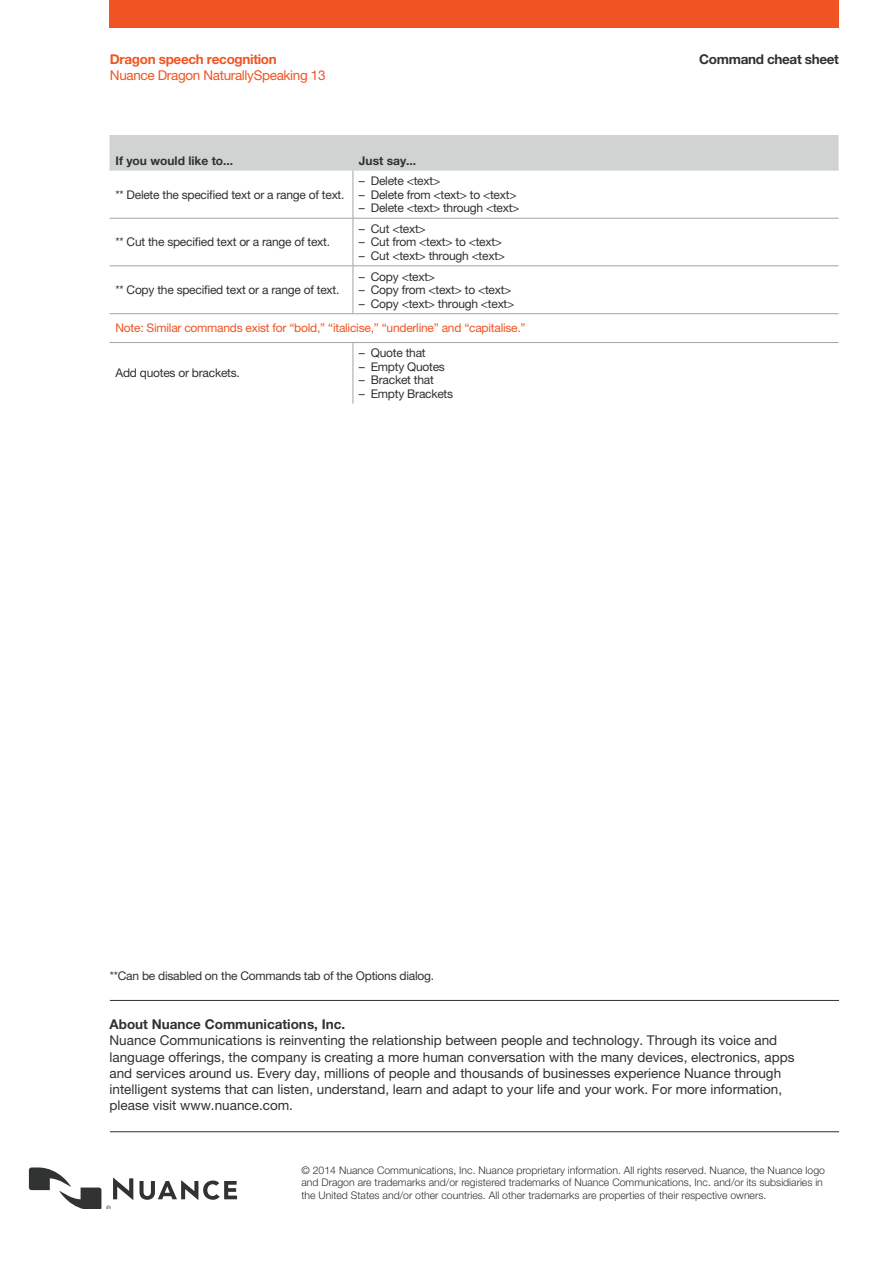
<style>
.page{position:relative;width:893px;height:1263px;background:#fff}
.page>*{position:absolute;margin:0;border:0;box-sizing:border-box;transform-origin:0 0}
.t1{font:13.5px/16.2px "Helvetica Neue LT Pro";color:#323131}
.t2{font:13.5px "Helvetica Neue LT Pro";letter-spacing:-.025em;color:#f15422}
.t3{font:700 13.5px "Helvetica Neue LT Pro";color:#323131}
.t4{font:700 13.5px "Helvetica Neue LT Pro";letter-spacing:-.025em;color:#f15422}
.t5{font:700 13.5px "Helvetica Neue LT Pro";letter-spacing:-.025em;color:#323131}
.t6{font:12px "Helvetica Neue LT Pro";letter-spacing:-.02em;color:#303131}
.t7{font:12px "Helvetica Neue LT Pro";letter-spacing:-.02em;color:#f15422}
.t8{font:700 12px "Helvetica Neue LT Pro";color:#303131}
.t9{font:300 10.5px/12.6px "Helvetica Neue LT Pro";color:#323131}
</style>
<div class="page">
<div style="left:110px;top:0;width:729px;height:27px;background:#f15422"></div>
<div style="left:110px;top:135px;width:729px;height:36px;background:#d1d2d2"></div>
<hr style="left:353px;top:171px;width:1px;height:47px;background:#a0a3a8">
<hr style="left:110px;top:218px;width:243px;height:1px;background:#a0a3a8">
<hr style="left:353px;top:218px;width:486px;height:1px;background:#a0a3a8">
<hr style="left:353px;top:219px;width:1px;height:46px;background:#a0a3a8">
<hr style="left:110px;top:265px;width:243px;height:1px;background:#a0a3a8">
<hr style="left:353px;top:265px;width:486px;height:1px;background:#a0a3a8">
<hr style="left:353px;top:266px;width:1px;height:47px;background:#a0a3a8">
<hr style="left:110px;top:313px;width:243px;height:1px;background:#a0a3a8">
<hr style="left:353px;top:313px;width:486px;height:1px;background:#a0a3a8">
<hr style="left:110px;top:342px;width:243px;height:1px;background:#a0a3a8">
<hr style="left:353px;top:342px;width:486px;height:1px;background:#a0a3a8">
<hr style="left:353px;top:343px;width:1px;height:61px;background:#a0a3a8">
<hr style="left:110px;top:1131px;width:729px;height:1px;background:#323131">
<hr style="left:110px;top:1000px;width:729px;height:1px;background:#323131">
<svg style="left:139px;top:1180px;width:98px;height:20px"></svg>
<svg style="left:29px;top:1167px;width:104px;height:42px"></svg>
<p class="t4" style="left:110px;top:50px;width:168px">Dragon speech recognition</p>
<p class="t5" style="left:699px;top:51px;width:141px">Command cheat sheet</p>
<p class="t2" style="left:110px;top:67px;width:217px">Nuance Dragon NaturallySpeaking 13</p>
<p class="t8" style="left:116px;top:153px;width:119px">If you would like to...</p>
<p class="t8" style="left:359px;top:153px;width:59px">Just say...</p>
<p class="t6" style="left:116px;top:187px;width:230px">** Delete the specified text or a range of text.</p>
<p class="t6" style="left:359px;top:174px;width:83px">– Delete &lt;text&gt;</p>
<p class="t6" style="left:359px;top:187px;width:159px">– Delete from &lt;text&gt; to &lt;text&gt;</p>
<p class="t6" style="left:359px;top:201px;width:162px">– Delete &lt;text&gt; through &lt;text&gt;</p>
<p class="t6" style="left:116px;top:235px;width:216px">** Cut the specified text or a range of text.</p>
<p class="t6" style="left:359px;top:221px;width:68px">– Cut &lt;text&gt;</p>
<p class="t6" style="left:359px;top:235px;width:145px">– Cut from &lt;text&gt; to &lt;text&gt;</p>
<p class="t6" style="left:359px;top:248px;width:148px">– Cut &lt;text&gt; through &lt;text&gt;</p>
<p class="t6" style="left:359px;top:269px;width:78px">– Copy &lt;text&gt;</p>
<p class="t6" style="left:359px;top:283px;width:154px">– Copy from &lt;text&gt; to &lt;text&gt;</p>
<p class="t6" style="left:359px;top:296px;width:157px">– Copy &lt;text&gt; through &lt;text&gt;</p>
<p class="t7" style="left:116px;top:321px;width:412px">Note: Similar commands exist for “bold,” “italicise,” “underline” and “capitalise.”</p>
<p class="t6" style="left:116px;top:366px;width:126px">Add quotes or brackets.</p>
<p class="t6" style="left:116px;top:283px;width:225px">** Copy the specified text or a range of text.</p>
<p class="t6" style="left:359px;top:346px;width:68px">– Quote that</p>
<p class="t6" style="left:359px;top:359px;width:88px">– Empty Quotes</p>
<p class="t6" style="left:359px;top:373px;width:76px">– Bracket that</p>
<p class="t6" style="left:359px;top:386px;width:96px">– Empty Brackets</p>
<p class="t6" style="left:110px;top:969px;width:326px">**Can be disabled on the Commands tab of the Options dialog.</p>
<p class="t3" style="left:110px;top:1016px;width:237px">About Nuance Communications, Inc.</p>
<p class="t1" style="left:110px;top:1032px;width:686px">Nuance Communications is reinventing the relationship between people and technology. Through its voice and language offerings, the company is creating a more human conversation with the many devices, electronics, apps and services around us. Every day, millions of people and thousands of businesses experience Nuance through intelligent systems that can listen, understand, learn and adapt to your life and your work. For more information, please visit www.nuance.com.</p>
<p class="t9" style="left:301px;top:1163px;width:525px">© 2014 Nuance Communications, Inc. Nuance proprietary information. All rights reserved. Nuance, the Nuance logo and Dragon are trademarks and/or registered trademarks of Nuance Communications, Inc. and/or its subsidiaries in the United States and/or other countries. All other trademarks are properties of their respective owners.</p>
</div>
